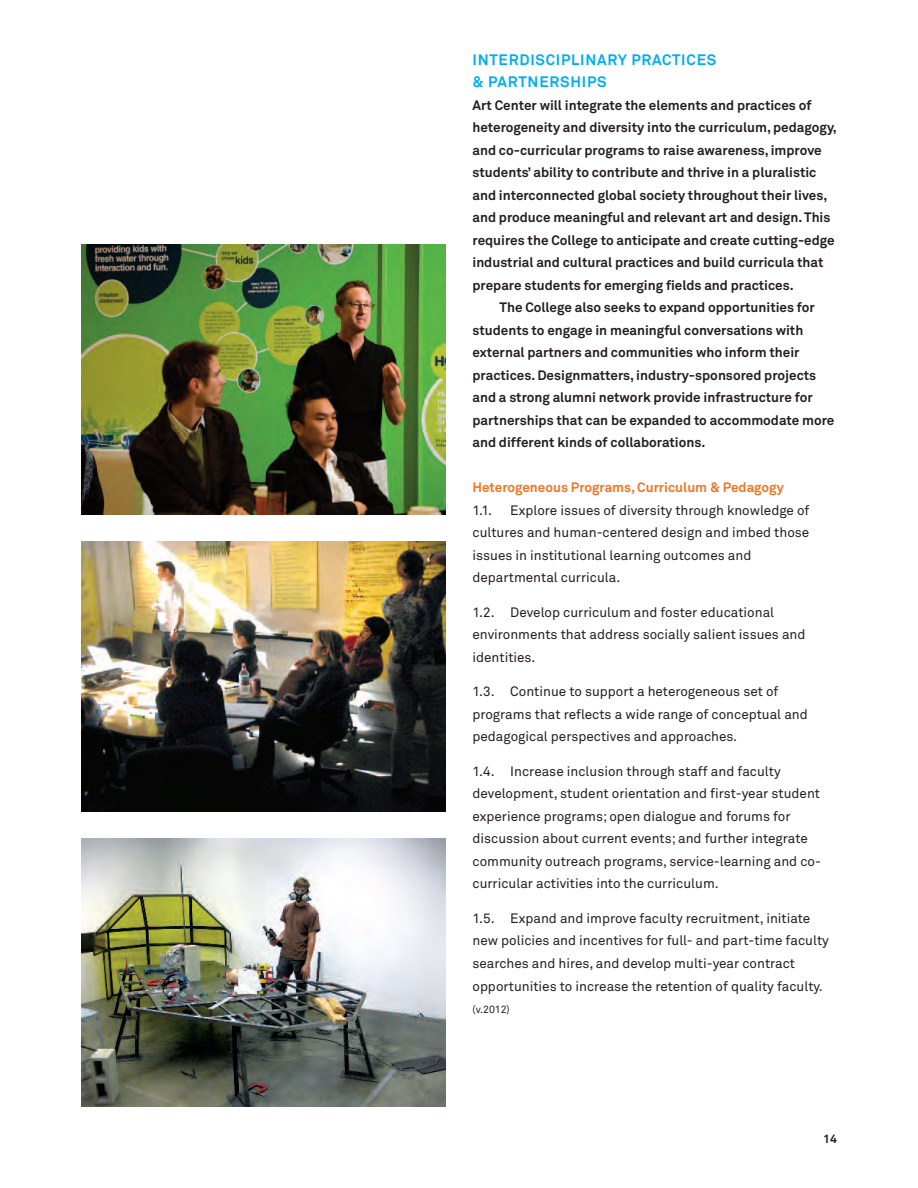
<style>
.page{position:relative;width:918px;height:1188px;background:#fff}
.page>*{position:absolute;margin:0;border:0;box-sizing:border-box;transform-origin:0 0}
.t1{font:700 15px/22.5px "Akkurat";letter-spacing:.05em;color:#00aeef}
.t2{font:13.5px/22.5px "Akkurat";color:#231f20}
.t3{font:700 13.5px "Akkurat";color:#231f20}
.t4{font:700 13.5px "Akkurat";color:#f47321}
.t5{font:700 12px "Akkurat";color:#231f20}
.t6{font:10.5px "Akkurat";color:#231f20}
</style>
<div class="page">
<img style="left:81px;top:838px;width:364px;height:269px">
<img style="left:81px;top:541px;width:364px;height:270px">
<img style="left:81px;top:244px;width:364px;height:270px">
<p class="t1" style="left:472px;top:50px;width:245px">INTERDISCIPLINARY PRACTICES &amp; PARTNERSHIPS</p>
<p class="t3" style="left:472px;top:100px;width:340px">Art Center will integrate the elements and practices of</p>
<p class="t3" style="left:472px;top:123px;width:366px">heterogeneity and diversity into the curriculum, pedagogy,</p>
<p class="t3" style="left:472px;top:145px;width:351px">and co-curricular programs to raise awareness, improve</p>
<p class="t3" style="left:472px;top:168px;width:345px">students’ ability to contribute and thrive in a pluralistic</p>
<p class="t3" style="left:472px;top:190px;width:356px">and interconnected global society throughout their lives,</p>
<p class="t3" style="left:472px;top:213px;width:360px">and produce meaningful and relevant art and design. This</p>
<p class="t3" style="left:472px;top:235px;width:364px">requires the College to anticipate and create cutting-edge</p>
<p class="t3" style="left:472px;top:258px;width:352px">industrial and cultural practices and build curricula that</p>
<p class="t3" style="left:472px;top:280px;width:323px">prepare students for emerging fields and practices.</p>
<p class="t3" style="left:500px;top:303px;width:317px">The College also seeks to expand opportunities for</p>
<p class="t3" style="left:472px;top:325px;width:332px">students to engage in meaningful conversations with</p>
<p class="t3" style="left:472px;top:348px;width:329px">external partners and communities who inform their</p>
<p class="t3" style="left:472px;top:370px;width:345px">practices. Designmatters, industry-sponsored projects</p>
<p class="t3" style="left:472px;top:393px;width:342px">and a strong alumni network provide infrastructure for</p>
<p class="t3" style="left:472px;top:415px;width:364px">partnerships that can be expanded to accommodate more</p>
<p class="t3" style="left:472px;top:438px;width:234px">and different kinds of collaborations.</p>
<p class="t4" style="left:472px;top:483px;width:313px">Heterogeneous Programs, Curriculum &amp; Pedagogy</p>
<p class="t2" style="left:472px;top:500px;width:21px">1.1.</p>
<p class="t2" style="left:472px;top:500px;width:339px;text-indent:38px">Explore issues of diversity through knowledge of cultures and human-centered design and imbed those issues in institutional learning outcomes and departmental curricula.</p>
<p class="t2" style="left:472px;top:602px;width:335px">1.2. Develop curriculum and foster educational environments that address socially salient issues and identities.</p>
<p class="t2" style="left:472px;top:682px;width:337px">1.3. Continue to support a heterogeneous set of programs that reflects a wide range of conceptual and pedagogical perspectives and approaches.</p>
<p class="t2" style="left:472px;top:761px;width:350px">1.4. Increase inclusion through staff and faculty development, student orientation and first-year student experience programs; open dialogue and forums for discussion about current events; and further integrate community outreach programs, service-learning and co&shy;curricular activities into the curriculum.</p>
<p class="t2" style="left:472px;top:908px;width:358px">1.5. Expand and improve faculty recruitment, initiate new policies and incentives for full- and part-time faculty searches and hires, and develop multi-year contract opportunities to increase the retention of quality faculty.</p>
<p class="t6" style="left:472px;top:1005px;width:39px">(v.2012)</p>
<p class="t5" style="left:823px;top:1134px;width:15px">14</p>
</div>
